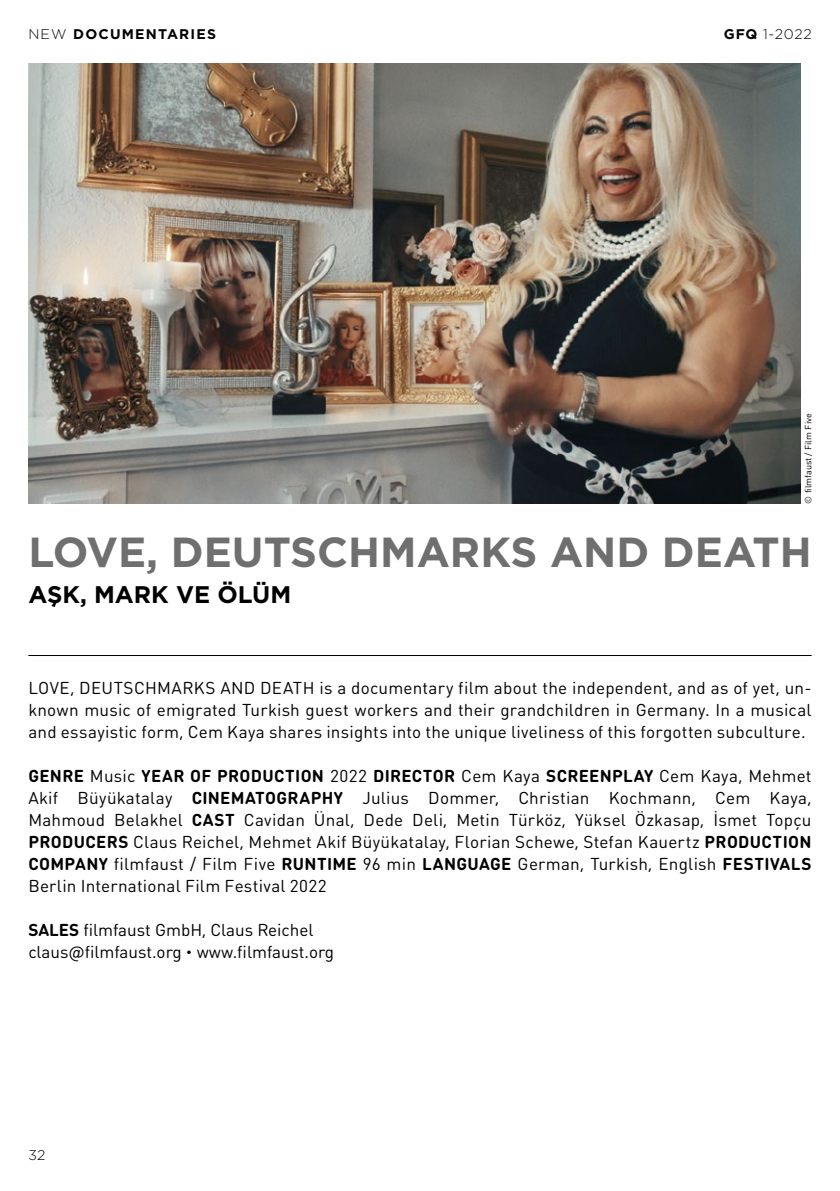
<style>
.page{position:relative;width:840px;height:1191px;background:#fff}
.page>*{position:absolute;margin:0;border:0;box-sizing:border-box;transform-origin:0 0}
.t1{font:700 42px "Gotham";color:#706f6f}
.t2{font:700 24px "Gotham";color:#000}
.t3{font:17px/22px "DIN Round Pro GF";letter-spacing:.01em;color:#000;text-align:justify}
.t4{font:700 14px "Gotham";letter-spacing:.085em;color:#000}
.t5{font:300 14px "Gotham";letter-spacing:.045em;color:#000}
.t6{font:9px "DIN Round Pro GF";color:#000}
.s1{font-weight:300}
.s2{font-weight:700}
.s3{font-weight:700;font-size:20px}
</style>
<div class="page">
<img style="left:28px;top:64px;width:771px;height:439px">
<hr style="left:28px;top:655px;width:783px;height:1px;background:#000">
<p class="t4" style="left:28px;top:25px;width:189px"><span class="s1">NEW</span> DOCUMENTARIES</p>
<p class="t5" style="left:723px;top:25px;width:89px"><span class="s2">GFQ</span> 1-2022</p>
<p class="t6" style="left:801px;top:503px;width:92px;rotate:-90deg">© filmfaust / Film Five</p>
<h1 class="t1" style="left:28px;top:524px;width:784px">LOVE, DEUTSCHMARKS AND DEATH</h1>
<h2 class="t2" style="left:28px;top:578px;width:264px">AŞK, MARK VE ÖLÜM</h2>
<p class="t3" style="left:28px;top:676px;width:784px">LOVE, DEUTSCHMARKS AND DEATH is a documentary film about the independent, and as of yet, un&shy;known music of emigrated Turkish guest workers and their grandchildren in Germany. In a musical and essayistic form, Cem Kaya shares insights into the unique liveliness of this forgotten subculture.</p>
<p class="t3" style="left:28px;top:764px;width:784px"><span class="s2">GENRE</span> Music <span class="s2">YEAR OF PRODUCTION</span> 2022 <span class="s2">DIRECTOR</span> Cem Kaya <span class="s2">SCREENPLAY</span> Cem Kaya, Mehmet Akif Büyükatalay <span class="s2">CINEMATOGRAPHY</span> Julius Dommer, Christian Kochmann, Cem Kaya, Mahmoud Belakhel <span class="s2">CAST</span> Cavidan Ünal, Dede Deli, Metin Türköz, Yüksel Özkasap, İsmet Topçu <span class="s2">PRODUCERS</span> Claus Reichel, Mehmet Akif Büyükatalay, Florian Schewe, Stefan Kauertz <span class="s2">PRODUCTION COMPANY</span> filmfaust / Film Five <span class="s2">RUNTIME</span> 96 min <span class="s2">LANGUAGE</span> German, Turkish, English <span class="s2">FESTIVALS </span>Berlin International Film Festival 2022</p>
<p class="t3" style="left:28px;top:918px;width:307px"><span class="s2">SALES</span> filmfaust GmbH, Claus Reichel claus@filmfaust.org <span class="s3">·</span> www.filmfaust.org</p>
<p class="t5" style="left:28px;top:1145px;width:18px">32</p>
</div>
